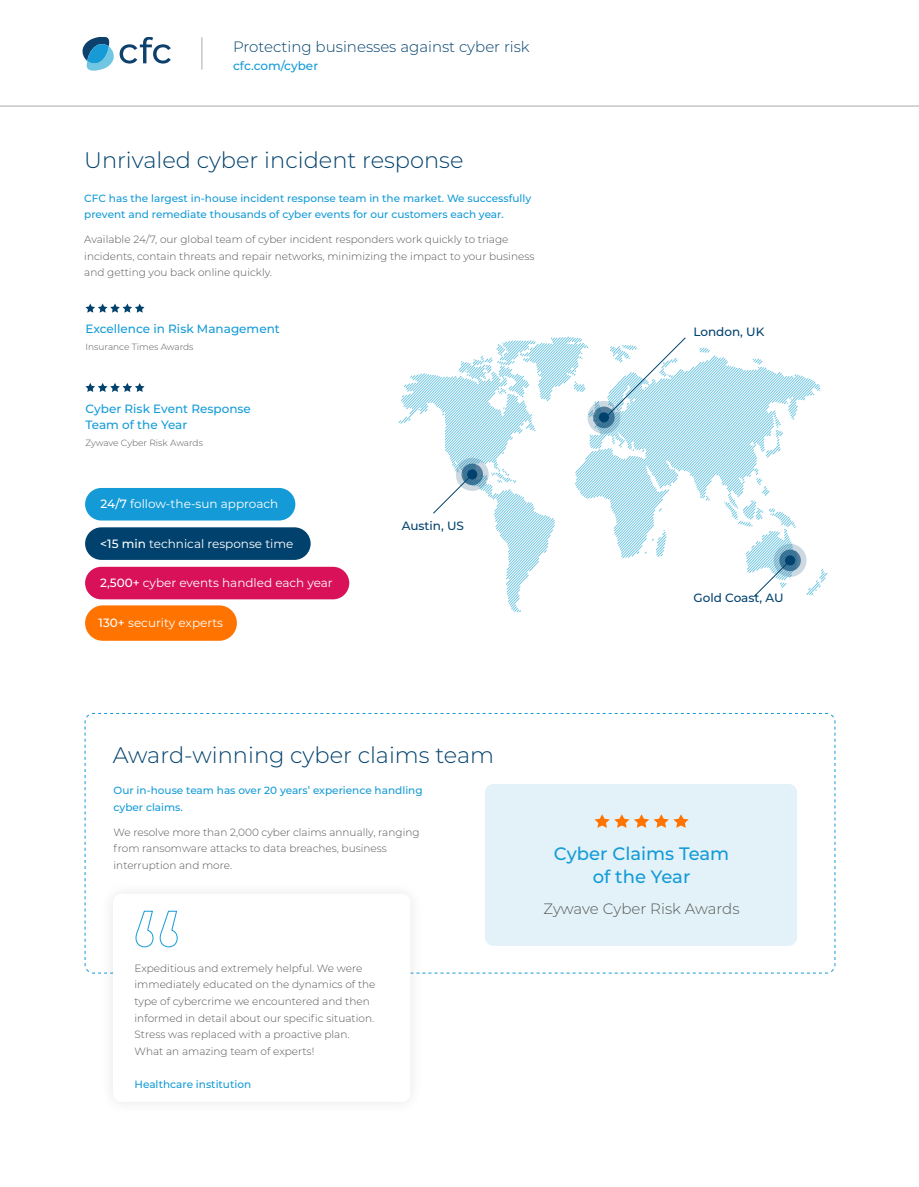
<style>
.page{position:relative;width:919px;height:1187px;background:#fff}
.page>*{position:absolute;margin:0;border:0;box-sizing:border-box;transform-origin:0 0}
.Heading{font:300 22.5px "Montserrat";color:#01416d}
.Body{font:500 18px/22.5px "Montserrat";color:#149bd7;text-align:center}
.t1{font:300 15px "Montserrat";color:#01416d}
.Body-2{font:300 15px "Montserrat";color:#575756}
.Body-3{font:12px "Montserrat";color:#fff}
.Body-4{font:500 12px/16.5px "Montserrat";color:#149bd7}
.Body-5{font:500 12px "Montserrat";color:#01416d}
.Body-6{font:300 10.5px/16.5px "Montserrat";color:#575756}
.Body-7{font:500 10.5px/16.5px "Montserrat";color:#149bd7}
.Heading-2{font:300 10.5px/16.5px "Montserrat";color:#575756}
.Body-8{font:300 9px "Montserrat";color:#575756}
.s1{font-weight:500}
</style>
<div class="page">
<svg style="left:82px;top:37px;width:89px;height:33px"></svg>
<hr style="left:202px;top:37px;width:1px;height:33px;background:#ababab">
<hr style="left:0;top:106px;width:918px;height:1px;background:#ababab">
<svg style="left:84px;top:713px;width:751px;height:260px"></svg>
<div style="left:485px;top:783px;width:312px;height:162px;background:#e2f2f8;border-radius:9px"></div>
<div style="left:99px;top:879px;width:325px;height:236px;background:#fff"></div>
<svg style="left:594px;top:814px;width:94px;height:13px"></svg>
<svg style="left:398px;top:336px;width:429px;height:276px"></svg>
<svg style="left:587px;top:401px;width:33px;height:33px"></svg>
<svg style="left:456px;top:458px;width:32px;height:33px"></svg>
<svg style="left:773px;top:544px;width:33px;height:33px"></svg>
<svg style="left:432px;top:473px;width:41px;height:41px"></svg>
<svg style="left:602px;top:337px;width:84px;height:84px"></svg>
<svg style="left:753px;top:556px;width:40px;height:41px"></svg>
<svg style="left:85px;top:303px;width:59px;height:10px"></svg>
<svg style="left:85px;top:383px;width:59px;height:9px"></svg>
<div style="left:85px;top:488px;width:210px;height:32px;background:#149bd7;border-radius:16px"></div>
<div style="left:85px;top:566px;width:264px;height:33px;background:#d81159;border-radius:16px"></div>
<div style="left:85px;top:605px;width:152px;height:35px;background:#ff7300;border-radius:18px"></div>
<div style="left:85px;top:527px;width:225px;height:33px;background:#01416d;border-radius:16px"></div>
<svg style="left:135px;top:910px;width:43px;height:37px"></svg>
<h3 class="t1" style="left:233px;top:36px;width:298px">Protecting businesses against cyber risk</h3>
<p class="Body-4" style="left:233px;top:57px;width:87px">cfc.com/cyber</p>
<p class="Heading" style="left:84px;top:145px;width:380px">Unrivaled cyber incident response</p>
<p class="Body-7" style="left:84px;top:189px;width:448px">CFC has the largest in-house incident response team in the market. We successfully prevent and remediate thousands of cyber events for our customers each year.</p>
<p class="Heading-2" style="left:84px;top:231px;width:451px">Available 24/7, our global team of cyber incident responders work quickly to triage incidents, contain threats and repair networks, minimizing the impact to your business and getting you back online quickly.</p>
<p class="Body-4" style="left:85px;top:320px;width:196px">Excellence in Risk Management</p>
<p class="Body-8" style="left:85px;top:340px;width:110px">Insurance Times Awards</p>
<p class="Body-4" style="left:85px;top:400px;width:167px">Cyber Risk Event Response<br>Team of the Year</p>
<p class="Body-8" style="left:85px;top:436px;width:119px">Zywave Cyber Risk Awards</p>
<p class="Body-3" style="left:100px;top:495px;width:179px"><span class="s1">24/7</span> follow-the-sun approach</p>
<p class="Body-3" style="left:100px;top:535px;width:195px"><span class="s1">&lt;15 min</span> technical response time</p>
<p class="Body-3" style="left:100px;top:574px;width:234px"><span class="s1">2,500+</span> cyber events handled each year</p>
<p class="Body-3" style="left:99px;top:614px;width:126px"><span class="s1">130+</span> security experts</p>
<p class="Body-5" style="left:402px;top:517px;width:64px">Austin, US</p>
<p class="Body-5" style="left:693px;top:324px;width:72px">London, UK</p>
<p class="Body-5" style="left:693px;top:589px;width:91px">Gold Coast, AU</p>
<p class="Heading" style="left:113px;top:739px;width:382px">Award-winning cyber claims team</p>
<p class="Body-7" style="left:113px;top:781px;width:311px">Our in-house team has over 20 years’ experience handling cyber claims.</p>
<p class="Body-6" style="left:113px;top:823px;width:307px">We resolve more than 2,000 cyber claims annually, ranging from ransomware attacks to data breaches, business interruption and more.</p>
<p class="Body-6" style="left:134px;top:959px;width:242px">Expeditious and extremely helpful. We were immediately educated on the dynamics of the type of cybercrime we encountered and then informed in detail about our specific situation.<br>Stress was replaced with a proactive plan.<br>What an amazing team of experts!</p>
<p class="Body-7" style="left:134px;top:1075px;width:118px">Healthcare institution</p>
<p class="Body" style="left:553px;top:841px;width:177px">Cyber Claims Team of the Year</p>
<p class="Body-2" style="left:543px;top:898px;width:197px">Zywave Cyber Risk Awards</p>
</div>
